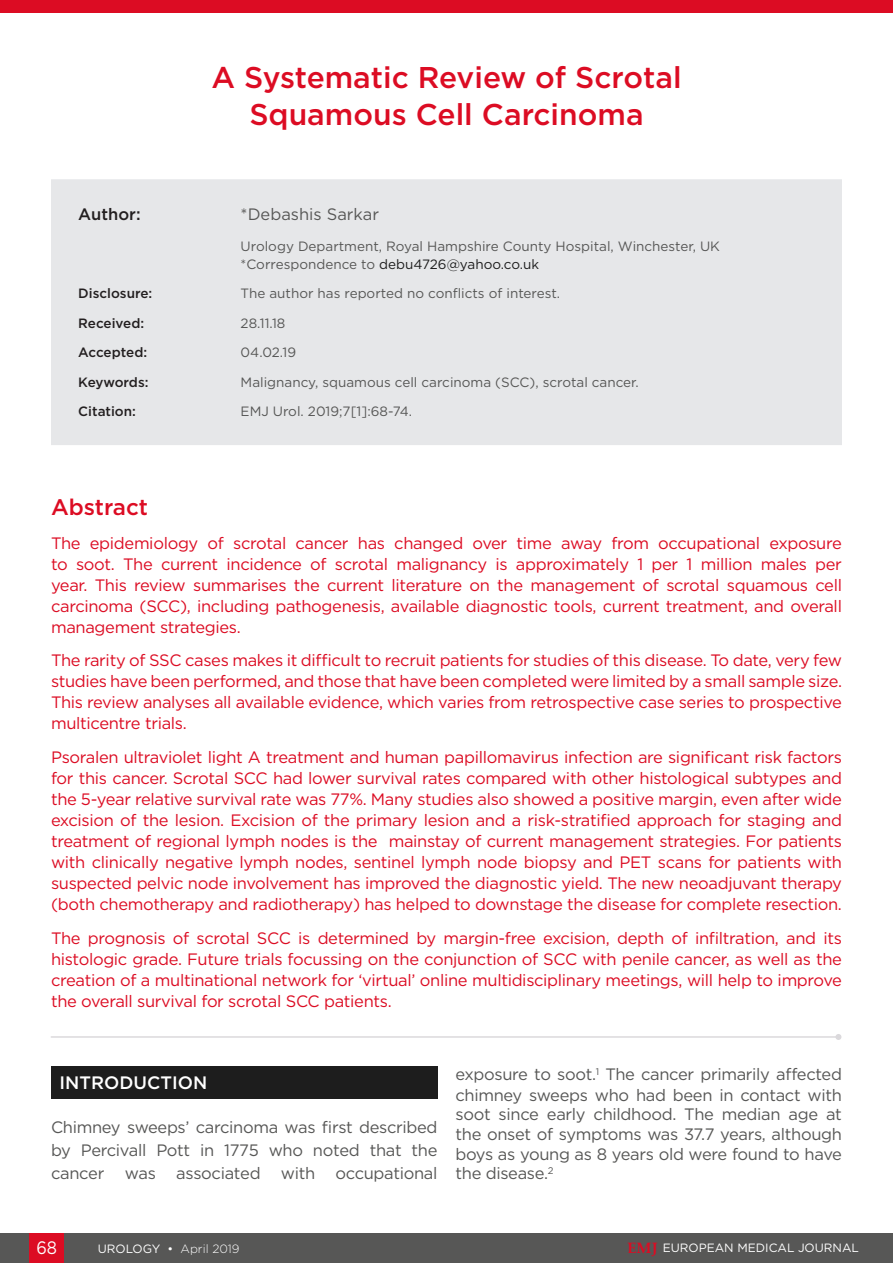
<style>
.page{position:relative;width:893px;height:1263px;background:#fff}
.page>*{position:absolute;margin:0;border:0;box-sizing:border-box;transform-origin:0 0}
.t1{font:500 30px/37.5px "Gotham";color:#dc0c23;text-align:center}
.t2{font:500 22.5px "Gotham";color:#dc0c23}
.H1__Heading_1{font:500 18px "Gotham";color:#fff}
.t3{font:18px "Gotham";color:#fff;scale:.9 1}
.t4{font:16.5px/21px "Gotham";letter-spacing:-.02em;color:#dc0c23;text-align:justify}
.Body_Text{font:16.5px/19.8px "Gotham";letter-spacing:-.02em;color:#575756;text-align:justify}
.Body_Text-2{font:16.5px "Gotham";color:#575756}
.Article_Details__Aut{font:500 16.5px "Gotham";color:#231f20}
.Article_Details_Body{font:13.5px/18px "Gotham";color:#575756}
.Article_Details_Head{font:500 13.5px "Gotham";color:#231f20}
.t5{font:12px "Gotham";color:#fff}
.t6{font:300 12px "Gotham";color:#fff}
.s1{color:#1d1d1d}
.s2{font-weight:400}
.s3{font-family:"Palatino Linotype";font-weight:700;font-size:15px;color:#dc0c23}
</style>
<div class="page">
<div style="left:0;top:1233px;width:893px;height:30px;background:#575756"></div>
<div style="left:30px;top:1233px;width:34px;height:30px;background:#dc0c23"></div>
<div style="left:51px;top:179px;width:791px;height:266px;background:#e6e7e9"></div>
<div style="left:51px;top:1066px;width:386px;height:32px;background:#1d1d1d"></div>
<div style="left:0;top:0;width:893px;height:13px;background:#dc0c23"></div>
<hr style="left:51px;top:1036px;width:787px;height:2px;background:#dbd9dc">
<svg style="left:836px;top:1034px;width:5px;height:6px"></svg>
<p class="t1" style="left:211px;top:58px;width:472px">A Systematic Review of Scrotal<br>Squamous Cell Carcinoma</p>
<p class="Article_Details__Aut" style="left:78px;top:203px;width:64px">Author:</p>
<p class="Body_Text-2" style="left:241px;top:203px;width:140px">*Debashis Sarkar</p>
<p class="Article_Details_Body" style="left:241px;top:236px;width:481px">Urology Department, Royal Hampshire County Hospital, Winchester, UK *Correspondence to <span class="s1">debu4726@yahoo.co.uk</span></p>
<p class="Article_Details_Head" style="left:78px;top:284px;width:76px">Disclosure:</p>
<p class="Article_Details_Body" style="left:241px;top:284px;width:321px">The author has reported no conflicts of interest.</p>
<p class="Article_Details_Head" style="left:78px;top:314px;width:67px">Received:</p>
<p class="Article_Details_Body" style="left:241px;top:314px;width:46px">28.11.18</p>
<p class="Article_Details_Head" style="left:78px;top:344px;width:70px">Accepted:</p>
<p class="Article_Details_Body" style="left:241px;top:343px;width:57px">04.02.19</p>
<p class="Article_Details_Head" style="left:78px;top:373px;width:72px">Keywords:</p>
<p class="Article_Details_Body" style="left:241px;top:373px;width:400px">Malignancy, squamous cell carcinoma (SCC), scrotal cancer.</p>
<p class="Article_Details_Head" style="left:78px;top:403px;width:59px">Citation:</p>
<p class="Article_Details_Body" style="left:241px;top:402px;width:173px">EMJ Urol. 2019;7[1]:68-74.</p>
<p class="t2" style="left:51px;top:492px;width:99px">Abstract</p>
<p class="t4" style="left:51px;top:532px;width:792px">The epidemiology of scrotal cancer has changed over time away from occupational exposure to soot. The current incidence of scrotal malignancy is approximately 1 per 1 million males per year. This review summarises the current literature on the management of scrotal squamous cell carcinoma (SCC), including pathogenesis, available diagnostic tools, current treatment, and overall management strategies.</p>
<p class="t4" style="left:51px;top:650px;width:792px">The rarity of SSC cases makes it difficult to recruit patients for studies of this disease. To date, very few studies have been performed, and those that have been completed were limited by a small sample size.<br>This review analyses all available evidence, which varies from retrospective case series to prospective multicentre trials.</p>
<p class="t4" style="left:51px;top:746px;width:792px">Psoralen ultraviolet light A treatment and human papillomavirus infection are significant risk factors for this cancer. Scrotal SCC had lower survival rates compared with other histological subtypes and the 5-year relative survival rate was 77%. Many studies also showed a positive margin, even after wide excision of the lesion. Excision of the primary lesion and a risk-stratified approach for staging and treatment of regional lymph nodes is the mainstay of current management strategies. For patients with clinically negative lymph nodes, sentinel lymph node biopsy and PET scans for patients with suspected pelvic node involvement has improved the diagnostic yield. The new neoadjuvant therapy (both chemotherapy and radiotherapy) has helped to downstage the disease for complete resection.</p>
<p class="t4" style="left:51px;top:927px;width:792px">The prognosis of scrotal SCC is determined by margin-free excision, depth of infiltration, and its histologic grade. Future trials focussing on the conjunction of SCC with penile cancer, as well as the creation of a multinational network for ‘virtual’ online multidisciplinary meetings, will help to improve the overall survival for scrotal SCC patients.</p>
<p class="H1__Heading_1" style="left:60px;top:1070px;width:149px">INTRODUCTION</p>
<p class="Body_Text" style="left:51px;top:1115px;width:388px;line-height:23.1px">Chimney sweeps’ carcinoma was first described by Percivall Pott in 1775 who noted that the cancer was associated with occupational</p>
<p class="Body_Text" style="left:455px;top:1064px;width:388px">exposure to soot.<sup>1</sup> The cancer primarily affected chimney sweeps who had been in contact with soot since early childhood. The median age at the onset of symptoms was 37.7 years, although boys as young as 8 years old were found to have the disease.<sup>2</sup></p>
<p class="t3" style="left:37px;top:1236px;width:24px">68</p>
<p class="t6" style="left:98px;top:1241px;width:143px"><span class="s2">UROLOGY •</span> April 2019</p>
<p class="t5" style="left:627px;top:1240px;width:233px"><span class="s3">EMJ</span> EUROPEAN MEDICAL JOURNAL</p>
</div>
